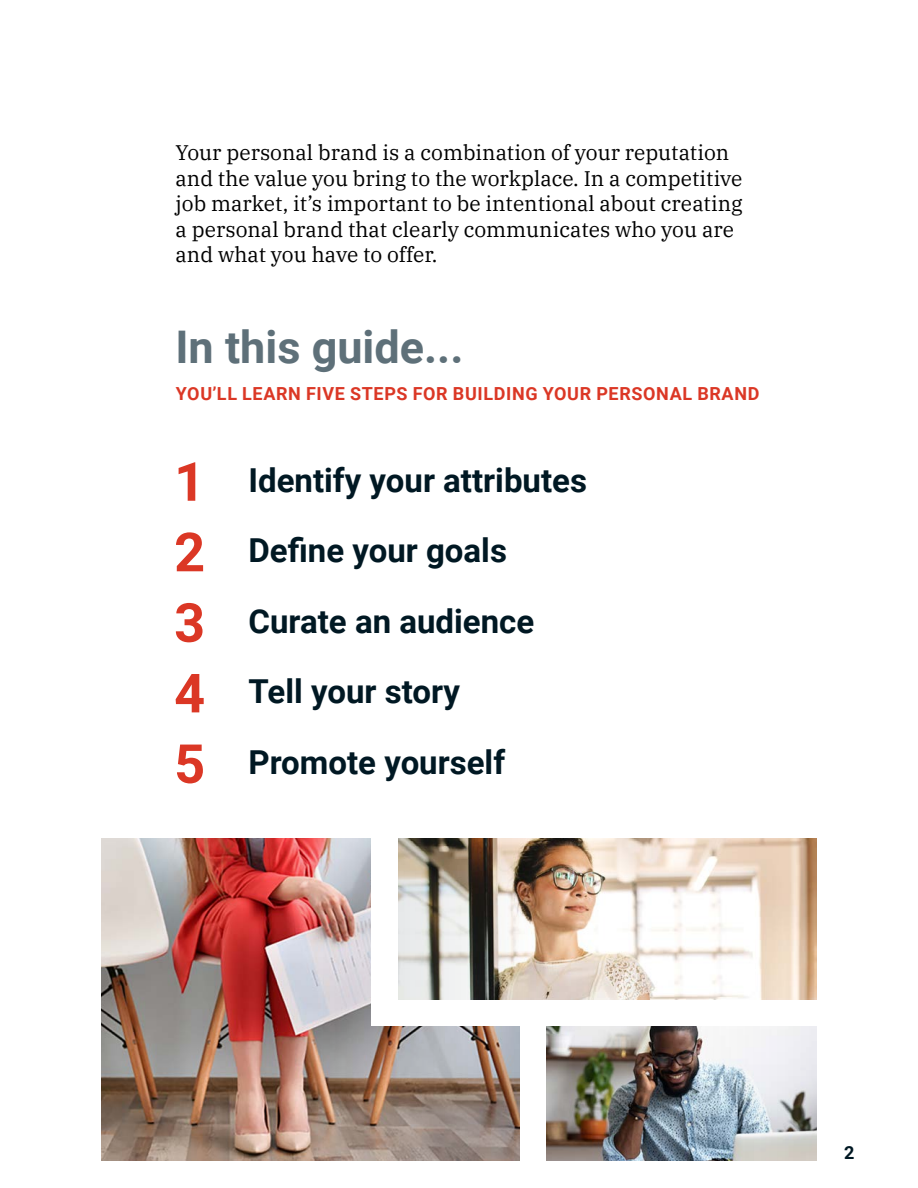
<style>
.page{position:relative;width:918px;height:1188px;background:#fff}
.page>*{position:absolute;margin:0;border:0;box-sizing:border-box;transform-origin:0 0}
.t1{font:700 54px "Roboto";color:#db3725}
.t2{font:700 45px "Roboto";color:#5e7079}
.t3{font:700 33px "Roboto";color:#001823}
.t4{font:21px/25.5px "IBM Plex Serif";color:#000}
.t5{font:700 18px "Roboto";letter-spacing:.035em;color:#db3725}
.t6{font:700 18px "Roboto";color:#001823}
</style>
<div class="page">
<img style="left:101px;top:838px;width:148px;height:323px">
<img style="left:249px;top:838px;width:271px;height:323px">
<div style="left:371px;top:829px;width:157px;height:197px;background:#fff"></div>
<img style="left:538px;top:838px;width:279px;height:162px">
<img style="left:547px;top:1026px;width:150px;height:135px">
<svg style="left:697px;top:1026px;width:120px;height:135px"></svg>
<img style="left:398px;top:838px;width:140px;height:162px">
<p class="t4" style="left:176px;top:138px;width:569px">Your personal brand is a combination of your reputation and the value you bring to the workplace. In a competitive job market, it’s important to be intentional about creating a personal brand that clearly communicates who you are and what you have to offer.</p>
<p class="t2" style="left:176px;top:315px;width:289px">In this guide...</p>
<h4 class="t5" style="left:176px;top:381px;width:585px">YOU’LL LEARN FIVE STEPS FOR BUILDING YOUR PERSONAL BRAND</h4>
<p class="t1" style="left:174px;top:444px;width:32px">1</p>
<p class="t3" style="left:249px;top:457px;width:340px">Identify your attributes</p>
<p class="t1" style="left:174px;top:514px;width:32px">2</p>
<p class="t3" style="left:249px;top:527px;width:260px">Define your goals</p>
<p class="t1" style="left:174px;top:585px;width:32px">3</p>
<p class="t3" style="left:249px;top:598px;width:287px">Curate an audience</p>
<p class="t1" style="left:174px;top:655px;width:32px">4</p>
<p class="t3" style="left:249px;top:669px;width:213px">Tell your story</p>
<p class="t1" style="left:174px;top:726px;width:32px">5</p>
<p class="t3" style="left:249px;top:739px;width:258px">Promote yourself</p>
<p class="t6" style="left:844px;top:1140px;width:12px">2</p>
</div>
